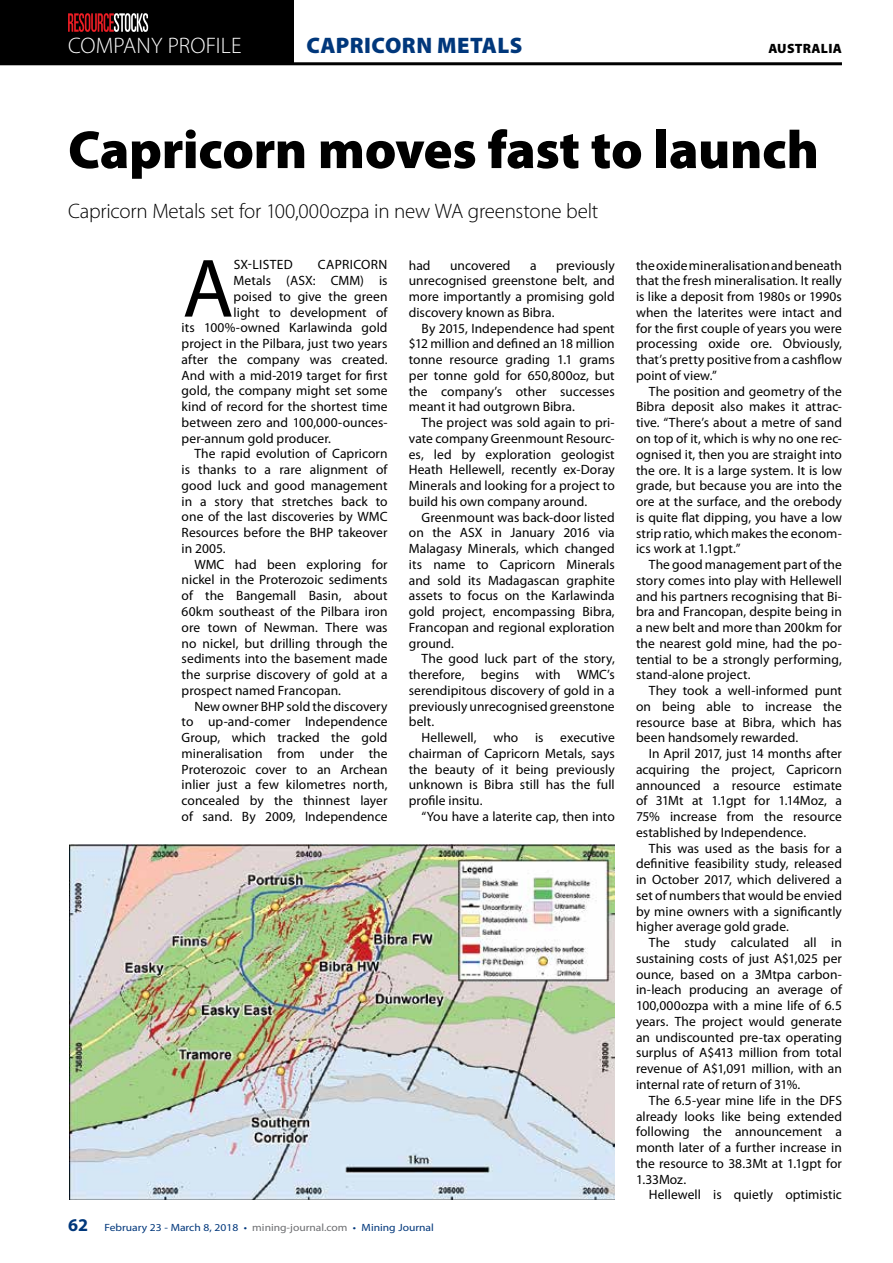
<style>
.page{position:relative;width:893px;height:1263px;background:#fff}
.page>*{position:absolute;margin:0;border:0;box-sizing:border-box;transform-origin:0 0}
.t1{font:83.55px "Myriad Pro";color:#000}
.t2{font:900 54px "Myriad Pro";letter-spacing:-.005em;color:#000}
.t3{font:900 22.5px "Myriad Pro";letter-spacing:.02em;color:#00377b}
.t4{font:300 22.5px "Myriad Pro";letter-spacing:.005em;color:#fff}
.t5{font:300 21px "Myriad Pro";letter-spacing:-.01em;color:#000}
.t6{font:13.5px/15.8px "Myriad Pro";letter-spacing:.005em;color:#000;text-align:justify}
.t7{font:13.5px "Myriad Pro";letter-spacing:.03em;color:#000}
.t8{font:900 13.5px "Myriad Pro";letter-spacing:.02em;color:#000}
.t9{font:10.5px "Myriad Pro";color:#00377b;scale:1.1 1}
.s1{font-weight:700;font-size:18px}
.s2{color:#6d6e71}
</style>
<div class="page">
<div style="left:0;top:0;width:293px;height:64px;background:#000"></div>
<hr style="left:0;top:62px;width:842px;height:3px;background:#000">
<svg style="left:68px;top:13px;width:80px;height:19px"></svg>
<img style="left:70px;top:844px;width:545px;height:355px">
<h3 class="t4" style="left:68px;top:33px;width:175px">COMPANY PROFILE</h3>
<h3 class="t3" style="left:306px;top:33px;width:217px">CAPRICORN METALS</h3>
<p class="t8" style="left:768px;top:41px;width:75px">AUSTRALIA</p>
<h2 class="t2" style="left:68px;top:119px;width:752px">Capricorn moves fast to launch</h2>
<h3 class="t5" style="left:68px;top:199px;width:532px">Capricorn Metals set for 100,000ozpa in new WA greenstone belt</h3>
<h1 class="t1" style="left:182px;top:243px;width:53px">A</h1>
<p class="t6" style="left:234px;top:257px;width:60px">SX-LISTED</p>
<p class="t7" style="left:318px;top:257px;width:71px">CAPRICORN</p>
<p class="t6" style="left:234px;top:273px;width:155px">Metals (ASX: CMM) is</p>
<p class="t6" style="left:234px;top:289px;width:155px">poised to give the green</p>
<p class="t6" style="left:234px;top:304px;width:155px">light to development of</p>
<p class="t6" style="left:182px;top:320px;width:207px">its 100%-owned Karlawinda gold</p>
<p class="t6" style="left:182px;top:336px;width:207px">project in the Pilbara, just two years</p>
<p class="t6" style="left:182px;top:352px;width:207px">after the company was created.</p>
<p class="t6" style="left:182px;top:367px;width:207px">And with a mid-2019 target for first</p>
<p class="t6" style="left:182px;top:383px;width:207px">gold, the company might set some</p>
<p class="t6" style="left:182px;top:399px;width:207px">kind of record for the shortest time</p>
<p class="t6" style="left:182px;top:415px;width:207px">between zero and 100,000-ounces-</p>
<p class="t6" style="left:182px;top:430px;width:151px">per-annum gold producer.</p>
<p class="t6" style="left:194px;top:446px;width:195px">The rapid evolution of Capricorn</p>
<p class="t6" style="left:182px;top:462px;width:207px">is thanks to a rare alignment of</p>
<p class="t6" style="left:182px;top:478px;width:207px">good luck and good management</p>
<p class="t6" style="left:182px;top:493px;width:207px">in a story that stretches back to</p>
<p class="t6" style="left:182px;top:509px;width:207px">one of the last discoveries by WMC</p>
<p class="t6" style="left:182px;top:525px;width:207px">Resources before the BHP takeover</p>
<p class="t6" style="left:182px;top:541px;width:46px">in 2005.</p>
<p class="t6" style="left:194px;top:557px;width:195px">WMC had been exploring for</p>
<p class="t6" style="left:182px;top:572px;width:207px">nickel in the Proterozoic sediments</p>
<p class="t6" style="left:182px;top:588px;width:207px">of the Bangemall Basin, about</p>
<p class="t6" style="left:182px;top:604px;width:207px">60km southeast of the Pilbara iron</p>
<p class="t6" style="left:182px;top:620px;width:207px">ore town of Newman. There was</p>
<p class="t6" style="left:182px;top:635px;width:207px">no nickel, but drilling through the</p>
<p class="t6" style="left:182px;top:651px;width:207px">sediments into the basement made</p>
<p class="t6" style="left:182px;top:667px;width:207px">the surprise discovery of gold at a</p>
<p class="t6" style="left:182px;top:683px;width:161px">prospect named Francopan.</p>
<p class="t6" style="left:194px;top:698px;width:195px">New owner BHP sold the discovery</p>
<p class="t6" style="left:182px;top:714px;width:207px">to up-and-comer Independence</p>
<p class="t6" style="left:182px;top:730px;width:207px">Group, which tracked the gold</p>
<p class="t6" style="left:182px;top:746px;width:207px">mineralisation from under the</p>
<p class="t6" style="left:182px;top:761px;width:207px">Proterozoic cover to an Archean</p>
<p class="t6" style="left:182px;top:777px;width:207px">inlier just a few kilometres north,</p>
<p class="t6" style="left:182px;top:793px;width:207px">concealed by the thinnest layer</p>
<p class="t6" style="left:182px;top:809px;width:207px">of sand. By 2009, Independence</p>
<p class="t6" style="left:409px;top:257px;width:207px;text-indent:147px">previously unrecognised greenstone belt, and more importantly a promising gold discovery known as Bibra.</p>
<p class="t6" style="left:409px;top:320px;width:207px;text-indent:13px">By 2015, Independence had spent $12 million and defined an 18 million tonne resource grading 1.1 grams per tonne gold for 650,800oz, but the company’s other successes meant it had outgrown Bibra.</p>
<p class="t6" style="left:409px;top:415px;width:207px;text-indent:13px">The project was sold again to pri&shy;vate company Greenmount Resourc&shy;es, led by exploration geologist Heath Hellewell, recently ex-Doray Minerals and looking for a project to build his own company around.</p>
<p class="t6" style="left:409px;top:509px;width:207px;text-indent:13px">Greenmount was back-door listed on the ASX in January 2016 via Malagasy Minerals, which changed its name to Capricorn Minerals and sold its Madagascan graphite assets to focus on the Karlawinda gold project, encompassing Bibra, Francopan and regional exploration ground.</p>
<p class="t6" style="left:409px;top:651px;width:207px;text-indent:13px">The good luck part of the story, therefore, begins with WMC’s serendipitous discovery of gold in a previously unrecognised greenstone belt.</p>
<p class="t6" style="left:409px;top:730px;width:207px;text-indent:13px">Hellewell, who is executive chairman of Capricorn Metals, says the beauty of it being previously unknown is Bibra still has the full profile insitu.</p>
<p class="t6" style="left:422px;top:809px;width:195px">“You have a laterite cap, then into</p>
<p class="t6" style="left:409px;top:257px;width:23px">had</p>
<p class="t6" style="left:450px;top:257px;width:62px">uncovered</p>
<p class="t6" style="left:530px;top:257px;width:8px">a</p>
<p class="t9" style="left:68px;top:1221px;width:334px"><span class="s1">62</span> February 23 - March 8, 2018 • <span class="s2">mining-journal.com</span> • Mining Journal</p>
<p class="t6" style="left:636px;top:257px;width:207px">the oxide mineralisation and beneath that the fresh mineralisation. It really is like a deposit from 1980s or 1990s when the laterites were intact and for the first couple of years you were processing oxide ore. Obviously, that’s pretty positive from a cashflow point of view.”</p>
<p class="t6" style="left:636px;top:384px;width:207px;text-indent:13px">The position and geometry of the Bibra deposit also makes it attrac&shy;tive. “There’s about a metre of sand on top of it, which is why no one rec&shy;ognised it, then you are straight into the ore. It is a large system. It is low grade, but because you are into the ore at the surface, and the orebody is quite flat dipping, you have a low strip ratio, which makes the econom&shy;ics work at 1.1gpt.”</p>
<p class="t6" style="left:636px;top:557px;width:207px;text-indent:13px">The good management part of the story comes into play with Hellewell and his partners recognising that Bi&shy;bra and Francopan, despite being in a new belt and more than 200km for the nearest gold mine, had the po&shy;tential to be a strongly performing, stand-alone project.</p>
<p class="t6" style="left:636px;top:683px;width:207px;text-indent:13px">They took a well-informed punt on being able to increase the resource base at Bibra, which has been handsomely rewarded.</p>
<p class="t6" style="left:636px;top:746px;width:207px;text-indent:13px">In April 2017, just 14 months after acquiring the project, Capricorn announced a resource estimate of 31Mt at 1.1gpt for 1.14Moz, a 75% increase from the resource established by Independence.</p>
<p class="t6" style="left:636px;top:840px;width:207px;text-indent:13px">This was used as the basis for a definitive feasibility study, released in October 2017, which delivered a set of numbers that would be envied by mine owners with a significantly higher average gold grade.</p>
<p class="t6" style="left:636px;top:935px;width:207px;text-indent:13px">The study calculated all in sustaining costs of just A$1,025 per ounce, based on a 3Mtpa carbon&shy;in-leach producing an average of 100,000ozpa with a mine life of 6.5 years. The project would generate an undiscounted pre-tax operating surplus of A$413 million from total revenue of A$1,091 million, with an internal rate of return of 31%.</p>
<p class="t6" style="left:636px;top:1092px;width:207px;text-indent:13px">The 6.5-year mine life in the DFS already looks like being extended following the announcement a month later of a further increase in the resource to 38.3Mt at 1.1gpt for 1.33Moz.</p>
<p class="t6" style="left:649px;top:1187px;width:195px">Hellewell is quietly optimistic</p>
</div>
